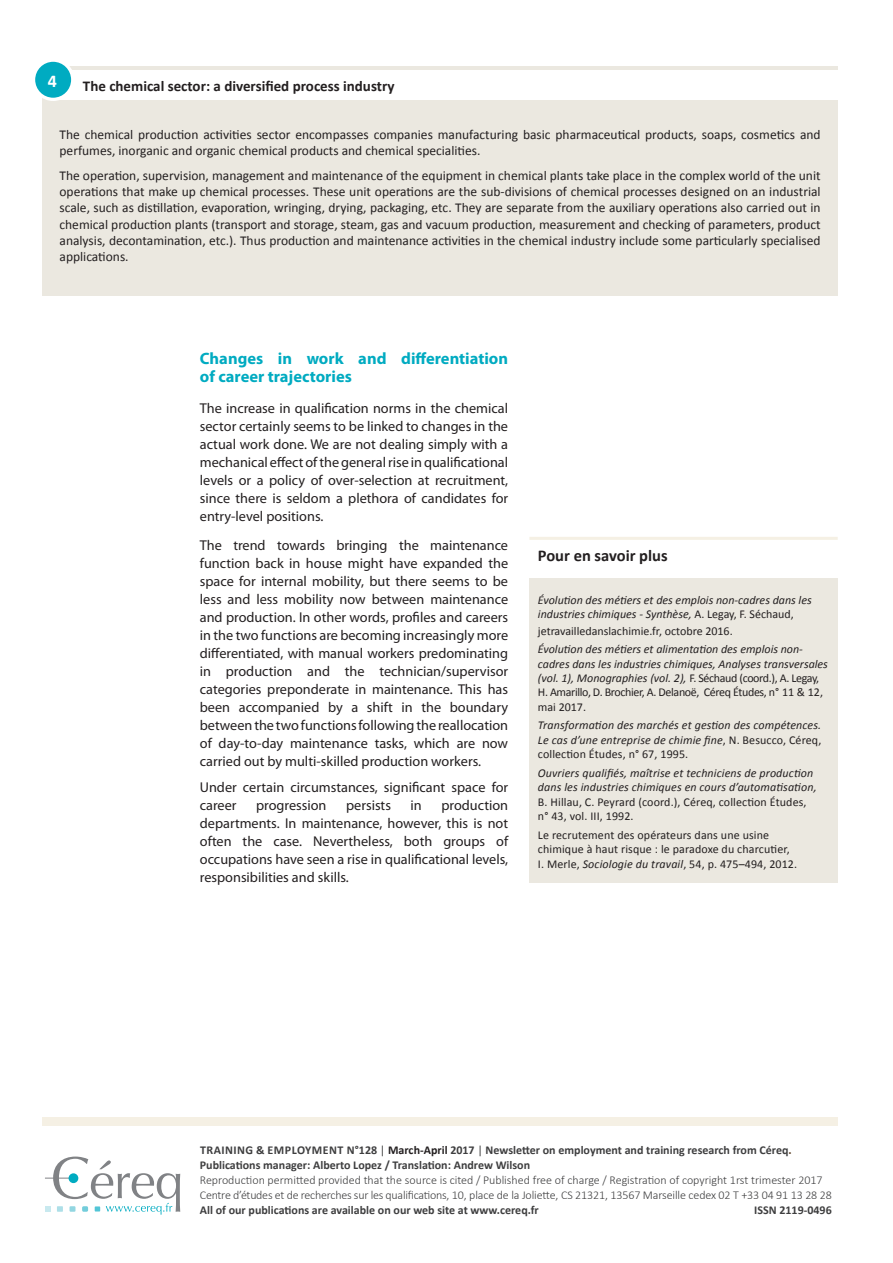
<style>
.page{position:relative;width:893px;height:1263px;background:#fff}
.page>*{position:absolute;margin:0;border:0;box-sizing:border-box;transform-origin:0 0}
.t1{font:51.45px "Optima";color:#808285}
.t2{font:700 18px "Calibri";color:#fff}
.t3{font:700 16.5px/18px "Myriad Pro";color:#00abc1}
.t4{font:700 16.5px "Calibri";color:#231f20}
.t5{font:700 15px "Calibri";color:#231f20}
.t6{font:14.25px/18px "Myriad Pro";color:#231f20;text-align:justify}
.t7{font:13.5px/16.2px "Calibri";color:#231f20}
.t8{font:italic 12px/14.4px "Calibri";color:#231f20}
.t9{font:12px/14.4px "Calibri";letter-spacing:.01em;color:#231f20}
.t10{font:300 12px/15px "Calibri";letter-spacing:-.01em;color:#3e3e3f}
.t11{font:700 12px/15px "Calibri";color:#3e3e3f}
.s1{font-style:normal}
.s2{font-style:italic}
.s3{font-weight:400}
.s4{color:#231f20}
.s5{color:#5d4228}
</style>
<div class="page">
<svg style="left:45px;top:1156px;width:43px;height:43px"></svg>
<div style="left:69px;top:1173px;width:9px;height:10px;background:#00abc1;border-radius:50%"></div>
<svg style="left:106px;top:1203px;width:66px;height:11px"></svg>
<svg style="left:45px;top:1206px;width:6px;height:6px"></svg>
<svg style="left:57px;top:1206px;width:6px;height:6px"></svg>
<svg style="left:70px;top:1206px;width:5px;height:6px"></svg>
<svg style="left:82px;top:1206px;width:6px;height:6px"></svg>
<svg style="left:95px;top:1206px;width:5px;height:5px"></svg>
<div style="left:43px;top:1117px;width:795px;height:9px;background:#f5f0e4"></div>
<div style="left:43px;top:66px;width:795px;height:230px;background:#ebe8e0"></div>
<div style="left:60px;top:70px;width:778px;height:30px;background:#fff"></div>
<div style="left:34px;top:60px;width:39px;height:39px;background:#00abc1;border-radius:50%"></div>
<div style="left:32px;top:58px;width:42px;height:43px;border:3px solid #fff;border-radius:50%"></div>
<div style="left:529px;top:578px;width:309px;height:305px;background:#ebe8e0"></div>
<hr style="left:529px;top:537px;width:309px;height:3px;background:#f5f0e4">
<p class="t2" style="left:48px;top:69px;width:11px">4</p>
<p class="t5" style="left:83px;top:76px;width:313px">The chemical sector: a diversified process industry</p>
<p class="t7" style="left:60px;top:126px;width:763px">The chemical production activities sector encompasses companies manufacturing basic pharmaceutical products, soaps, cosmetics and perfumes, inorganic and organic chemical products and chemical specialities.</p>
<p class="t7" style="left:60px;top:167px;width:763px;text-align:justify">The operation, supervision, management and maintenance of the equipment in chemical plants take place in the complex world of the unit operations that make up chemical processes. These unit operations are the sub-divisions of chemical processes designed on an industrial scale, such as distillation, evaporation, wringing, drying, packaging, etc. They are separate from the auxiliary operations also carried out in chemical production plants (transport and storage, steam, gas and vacuum production, measurement and checking of parameters, product analysis, decontamination, etc.). Thus production and maintenance activities in the chemical industry include some particularly specialised applications.</p>
<p class="t3" style="left:200px;top:349px;width:310px">Changes in work and differentiation of career trajectories</p>
<p class="t6" style="left:200px;top:399px;width:310px">The increase in qualification norms in the chemical sector certainly seems to be linked to changes in the actual work done. We are not dealing simply with a mechanical effect of the general rise in qualificational levels or a policy of over-selection at recruitment, since there is seldom a plethora of candidates for entry-level positions.</p>
<p class="t6" style="left:200px;top:536px;width:310px">The trend towards bringing the maintenance function back in house might have expanded the space for internal mobility, but there seems to be less and less mobility now between maintenance and production. In other words, profiles and careers in the two functions are becoming increasingly more differentiated, with manual workers predominating in production and the technician/supervisor categories preponderate in maintenance. This has been accompanied by a shift in the boundary between the two functions following the reallocation of day-to-day maintenance tasks, which are now carried out by multi-skilled production workers.</p>
<p class="t6" style="left:200px;top:778px;width:310px">Under certain circumstances, significant space for career</p>
<p class="t6" style="left:200px;top:796px;width:310px;text-indent:242px">production departments. In maintenance, however, this is not often the case. Nevertheless, both groups of occupations have seen a rise in qualificational levels, responsibilities and skills.</p>
<p class="t6" style="left:256px;top:796px;width:72px">progression</p>
<p class="t6" style="left:346px;top:796px;width:46px">persists</p>
<p class="t6" style="left:411px;top:796px;width:13px">in</p>
<p class="t4" style="left:538px;top:545px;width:131px">Pour en savoir plus</p>
<p class="t8" style="left:538px;top:592px;width:275px">Évolution des métiers et des emplois non-cadres dans les industries chimiques - Synthèse, <span class="s1">A. Legay, F. Séchaud,</span></p>
<p class="t9" style="left:538px;top:623px;width:196px">jetravailledanslachimie.fr, octobre 2016.</p>
<p class="t8" style="left:538px;top:641px;width:292px">Évolution des métiers et alimentation des emplois non&shy;cadres dans les industries chimiques, Analyses transversales (vol. 1), Monographies (vol. 2), <span class="s1">F. Séchaud (coord.), A. Legay, H. Amarillo, D. Brochier, A. Delanoë, Céreq Études, n° 11 &amp; 12, mai 2017.</span></p>
<p class="t8" style="left:538px;top:718px;width:285px;text-align:justify">Transformation des marchés et gestion des compétences.<br>Le cas d’une entreprise de chimie fine<span class="s1">, N. Besucco, Céreq, collection Études, n° 67, 1995.</span></p>
<p class="t8" style="left:538px;top:765px;width:280px">Ouvriers qualifiés, maîtrise et techniciens de production dans les industries chimiques en cours d’automatisation,</p>
<p class="t9" style="left:538px;top:794px;width:270px">B. Hillau, C. Peyrard (coord.), Céreq, collection Études, n° 43, vol. III, 1992.</p>
<p class="t9" style="left:538px;top:828px;width:261px">Le recrutement des opérateurs dans une usine chimique à haut risque : le paradoxe du charcutier,<br>I. Merle, <span class="s2">Sociologie du travail</span>, 54, p. 475–494, 2012.</p>
<h1 class="t1" style="left:89px;top:1151px;width:96px">éreq</h1>
<p class="t11" style="left:200px;top:1143px;width:593px">TRAINING &amp; EMPLOYMENT N°128 <span class="s3">|</span> <span class="s4">March-April</span> 2017 <span class="s3">|</span> Newsletter on employment and training research from Céreq<span class="s5">.<br></span>Publications manager: Alberto Lopez / Translation: Andrew Wilson</p>
<p class="t10" style="left:200px;top:1173px;width:634px">Reproduction permitted provided that the source is cited / Published free of charge / Registration of copyright 1rst trimester 2017<br>Centre d’études et de recherches sur les qualifications, 10, place de la Joliette, CS 21321, 13567 Marseille cedex 02 T +33 04 91 13 28 28</p>
<p class="t11" style="left:200px;top:1203px;width:340px">All of our publications are available on our web site at www.cereq.fr</p>
<p class="t11" style="left:754px;top:1203px;width:79px">ISSN 2119-0496</p>
</div>
